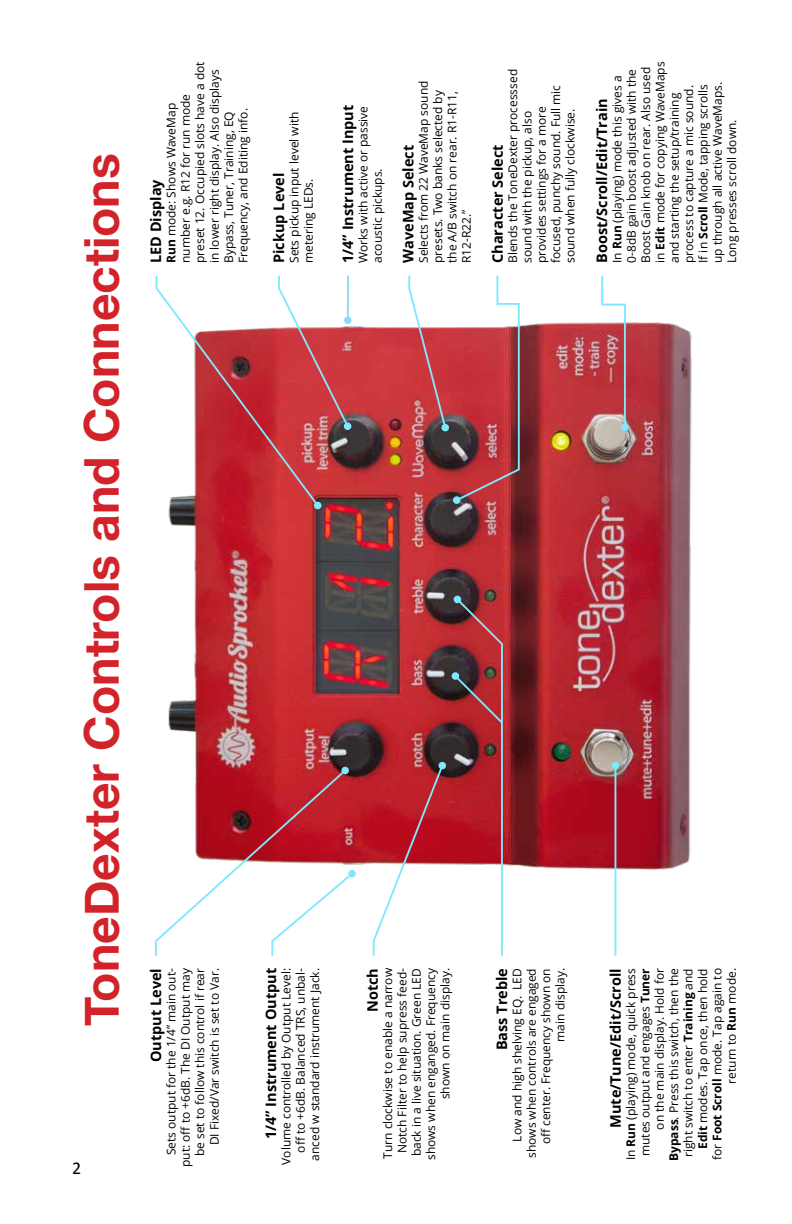
<style>
.page{position:relative;width:792px;height:1224px;background:#fff}
.page>*{position:absolute;margin:0;border:0;box-sizing:border-box;transform-origin:0 0}
.t1{font:700 48px "Helvetica Neue";color:#d2232a}
.t2{font:18px "Calibri";color:#000}
.t3{font:700 14.4px "Open Sans";color:#000}
.t4{font:12px/14.4px "Open Sans";color:#000}
.s1{font-weight:700}
</style>
<div class="page">
<img style="left:168px;top:317px;width:524px;height:582px">
<svg style="left:155px;top:275px;width:195px;height:233px"></svg>
<div style="left:314px;top:502px;width:8px;height:7px;background:#7fe8ff;border-radius:50%"></div>
<svg style="left:407px;top:275px;width:41px;height:155px"></svg>
<div style="left:441px;top:424px;width:8px;height:7px;background:#7fe8ff;border-radius:50%"></div>
<svg style="left:454px;top:275px;width:67px;height:228px"></svg>
<div style="left:453px;top:496px;width:8px;height:8px;background:#7fe8ff;border-radius:50%"></div>
<svg style="left:600px;top:275px;width:27px;height:154px"></svg>
<div style="left:621px;top:424px;width:8px;height:7px;background:#7fe8ff;border-radius:50%"></div>
<svg style="left:372px;top:763px;width:73px;height:193px"></svg>
<div style="left:439px;top:762px;width:7px;height:7px;background:#7fe8ff;border-radius:50%"></div>
<div style="left:454px;top:596px;width:7px;height:7px;background:#7fe8ff;border-radius:50%"></div>
<hr style="left:615px;top:766px;width:1px;height:190px;background:#7fe8ff">
<div style="left:612px;top:762px;width:7px;height:7px;background:#7fe8ff;border-radius:50%"></div>
<svg style="left:154px;top:768px;width:201px;height:188px"></svg>
<div style="left:348px;top:870px;width:8px;height:8px;background:#7fe8ff;border-radius:50%"></div>
<svg style="left:453px;top:597px;width:51px;height:359px"></svg>
<div style="left:452px;top:672px;width:7px;height:8px;background:#7fe8ff;border-radius:50%"></div>
<hr style="left:347px;top:276px;width:2px;height:44px;background:#8ed8f8">
<div style="left:344px;top:317px;width:8px;height:7px;background:#8ed8f8;border-radius:50%"></div>
<h1 class="t1" style="left:64px;top:1026px;width:874px;rotate:-90deg">ToneDexter Controls and Connections</h1>
<h2 class="t2" style="left:72px;top:1156px;width:11px">2</h2>
<p class="t4" style="left:178px;top:263px;width:203px;rotate:-90deg">number e.g. R12 for run mode preset 12. Occupied slots have a dot in lower right display. Also displays<br>Bypass, Tuner, Training, EQ<br>Frequency, and Editing info.</p>
<p class="t4" style="left:164px;top:263px;width:161px;rotate:-90deg"><span class="s1">Run</span> mode: Shows WaveMap</p>
<p class="t3" style="left:146px;top:263px;width:85px;rotate:-90deg">LED Display</p>
<p class="t4" style="left:287px;top:263px;width:153px;rotate:-90deg">Sets pickup input level with metering LEDs.</p>
<p class="t3" style="left:269px;top:263px;width:92px;rotate:-90deg">Pickup Level</p>
<p class="t3" style="left:338px;top:263px;width:160px;rotate:-90deg">1/4” Instrument Input</p>
<p class="t4" style="left:356px;top:263px;width:159px;rotate:-90deg">Works with active or passive acoustic pickups.</p>
<p class="t4" style="left:416px;top:263px;width:184px;rotate:-90deg">Selects from 22 WaveMap sound presets. Two banks selected by the A/B switch on rear. R1-R11,<br>R12-R22.”</p>
<p class="t3" style="left:398px;top:263px;width:120px;rotate:-90deg">WaveMap Select</p>
<p class="t4" style="left:505px;top:263px;width:195px;rotate:-90deg">Blends the ToneDexter processsed sound with the pickup, also provides settings for a more focused, punchy sound. Full mic sound when fully clockwise.</p>
<p class="t3" style="left:487px;top:263px;width:120px;rotate:-90deg">Character Select</p>
<p class="t4" style="left:610px;top:263px;width:203px;rotate:-90deg">In <span class="s1">Run</span> (playing) mode this gives a 0-8dB gain boost adjusted with the Boost Gain knob on rear. Also used in <span class="s1">Edit</span> mode for copying WaveMaps and starting the setup/training process to capture a mic sound.<br>If in <span class="s1">Scroll</span> Mode, tapping scrolls</p>
<p class="t4" style="left:710px;top:263px;width:183px;rotate:-90deg">up through all active WaveMaps.<br>Long presses scroll down.</p>
<p class="t3" style="left:592px;top:263px;width:166px;rotate:-90deg">Boost/Scroll/Edit/Train</p>
<p class="t3" style="left:146px;top:1062px;width:96px;rotate:-90deg">Output Level</p>
<p class="t4" style="left:164px;top:1167px;width:200px;text-align:right;rotate:-90deg">Sets output for the 1/4” main out&shy;put: off to +6dB. The DI Output may be set to follow this control if rear DI Fixed/Var switch is set to Var.</p>
<p class="t3" style="left:362px;top:1012px;width:45px;rotate:-90deg">Notch</p>
<p class="t4" style="left:380px;top:1160px;width:193px;text-align:right;rotate:-90deg">Turn clockwise to enable a narrow<br>Notch Filter to help supress feed&shy;back in a live situation. Green LED shows when enganged. Frequency shown on main display.</p>
<p class="t3" style="left:261px;top:1139px;width:173px;rotate:-90deg">1/4” Instrument Output</p>
<p class="t4" style="left:279px;top:1165px;width:198px;text-align:right;rotate:-90deg">Volume controlled by Output Level: off to +6dB. Balanced TRS, unbal&shy;anced w standard instrument Jack.</p>
<p class="t3" style="left:492px;top:1050px;width:84px;rotate:-90deg">Bass Treble</p>
<p class="t4" style="left:510px;top:1158px;width:191px;text-align:right;rotate:-90deg">Low and high shelving EQ. LED shows when controls are engaged off center. Frequency shown on main display.</p>
<p class="t3" style="left:605px;top:1128px;width:161px;rotate:-90deg">Mute/Tune/Edit/Scroll</p>
<p class="t4" style="left:623px;top:1161px;width:194px;text-align:right;rotate:-90deg">In <span class="s1">Run</span> (playing) mode, quick press mutes output and engages <span class="s1">Tuner </span>on the main display. Hold for<br><span class="s1">Bypass</span>. Press this switch, then the right switch to enter <span class="s1">Training</span> and<br><span class="s1">Edit</span> modes. Tap once, then hold for <span class="s1">Foot Scroll</span> mode. Tap again to return to <span class="s1">Run</span> mode.</p>
</div>
